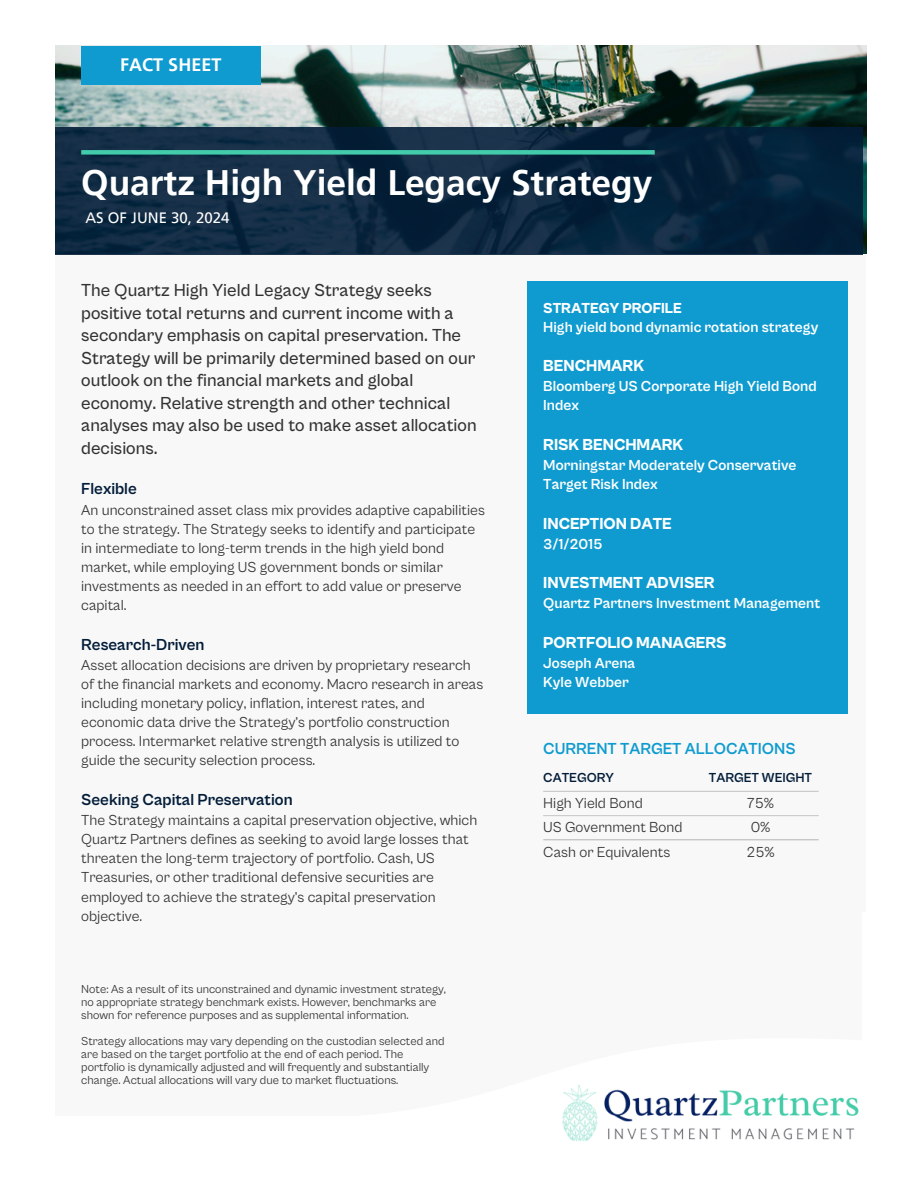
<style>
.page{position:relative;width:918px;height:1188px;background:#fff}
.page>*{position:absolute;margin:0;border:0;box-sizing:border-box;transform-origin:0 0}
.t1{font:700 35.25px "Frutiger LT Pro";color:#fff}
.t2{font:500 18px/22.5px "Cabinet Grotesk";color:#323232}
.t3{font:700 18px "Frutiger LT Pro";color:#fff}
.t4{font:800 16.5px "Cabinet Grotesk";color:#fff}
.t5{font:700 16.5px "Cabinet Grotesk";color:#031d39}
.t6{font:700 16.5px "Cabinet Grotesk";color:#0f9bcf}
.t7{font:15px/19.2px "Cabinet Grotesk";color:#323232}
.t8{font:700 15px/19.2px "Cabinet Grotesk";color:#fff}
.t9{font:15px "Frutiger LT Pro";color:#fff}
.t10{font:800 15px "Cabinet Grotesk";color:#fff}
.t11{font:700 13.5px "Cabinet Grotesk";color:#031d39}
.t12{font:12px/13px "Cabinet Grotesk";color:#323232}
</style>
<div class="page">
<div style="left:55px;top:254px;width:811px;height:875px;background:#f8f8f8"></div>
<div style="left:284px;top:1038px;width:634px;height:150px;background:#fff"></div>
<img style="left:55px;top:46px;width:811px;height:208px">
<svg style="left:55px;top:127px;width:808px;height:127px;background:#0c273f"></svg>
<div style="left:528px;top:281px;width:320px;height:433px;background:#0f9bcf"></div>
<hr style="left:543px;top:791px;width:275px;height:1px;background:#cfcfcf">
<hr style="left:543px;top:815px;width:275px;height:1px;background:#cfcfcf">
<hr style="left:543px;top:839px;width:275px;height:1px;background:#cfcfcf">
<div style="left:81px;top:46px;width:179px;height:39px;background:#0f9bcf"></div>
<div style="left:81px;top:150px;width:574px;height:5px;background:#43ccab"></div>
<img style="left:562px;top:1085px;width:297px;height:57px">
<div style="left:0;top:1117px;width:427px;height:71px;background:#fff"></div>
<div style="left:863px;top:913px;width:55px;height:275px;background:#fff"></div>
<p class="t3" style="left:120px;top:53px;width:103px">FACT SHEET</p>
<p class="t1" style="left:81px;top:161px;width:573px">Quartz High Yield Legacy Strategy</p>
<p class="t9" style="left:85px;top:208px;width:146px">AS OF JUNE 30, 2024</p>
<p class="t2" style="left:81px;top:280px;width:397px">The Quartz High Yield Legacy Strategy seeks positive total returns and current income with a secondary emphasis on capital preservation. The Strategy will be primarily determined based on our outlook on the financial markets and global economy. Relative strength and other technical analyses may also be used to make asset allocation decisions.</p>
<p class="t5" style="left:81px;top:480px;width:57px">Flexible</p>
<p class="t7" style="left:81px;top:501px;width:405px">An unconstrained asset class mix provides adaptive capabilities to the strategy. The Strategy seeks to identify and participate in intermediate to long-term trends in the high yield bond market, while employing US government bonds or similar investments as needed in an effort to add value or preserve capital.</p>
<p class="t5" style="left:81px;top:635px;width:125px">Research-Driven</p>
<p class="t7" style="left:81px;top:656px;width:404px">Asset allocation decisions are driven by proprietary research of the financial markets and economy. Macro research in areas including monetary policy, inflation, interest rates, and economic data drive the Strategy’s portfolio construction process. Intermarket relative strength analysis is utilized to guide the security selection process.</p>
<p class="t5" style="left:81px;top:790px;width:213px">Seeking Capital Preservation</p>
<p class="t7" style="left:81px;top:811px;width:398px">The Strategy maintains a capital preservation objective, which Quartz Partners defines as seeking to avoid large losses that threaten the long-term trajectory of portfolio. Cash, US Treasuries, or other traditional defensive securities are employed to achieve the strategy’s capital preservation objective.</p>
<p class="t12" style="left:81px;top:983px;width:366px">Note: As a result of its unconstrained and dynamic investment strategy, no appropriate strategy benchmark exists. However, benchmarks are shown for reference purposes and as supplemental information.</p>
<p class="t12" style="left:81px;top:1035px;width:365px">Strategy allocations may vary depending on the custodian selected and are based on the target portfolio at the end of each period. The portfolio is dynamically adjusted and will frequently and substantially change. Actual allocations will vary due to market fluctuations.</p>
<p class="t10" style="left:543px;top:300px;width:140px">STRATEGY PROFILE</p>
<p class="t8" style="left:543px;top:318px;width:277px">High yield bond dynamic rotation strategy</p>
<p class="t4" style="left:543px;top:357px;width:102px">BENCHMARK</p>
<p class="t8" style="left:543px;top:377px;width:275px">Bloomberg US Corporate High Yield Bond<br>Index</p>
<p class="t4" style="left:543px;top:435px;width:142px">RISK BENCHMARK</p>
<p class="t8" style="left:543px;top:456px;width:255px">Morningstar Moderately Conservative<br>Target Risk Index</p>
<p class="t4" style="left:543px;top:514px;width:130px">INCEPTION DATE</p>
<p class="t8" style="left:543px;top:535px;width:61px">3/1/2015</p>
<p class="t4" style="left:543px;top:574px;width:173px">INVESTMENT ADVISER</p>
<p class="t8" style="left:543px;top:594px;width:278px">Quartz Partners Investment Management</p>
<p class="t4" style="left:543px;top:633px;width:185px">PORTFOLIO MANAGERS</p>
<p class="t8" style="left:543px;top:654px;width:94px">Joseph Arena<br>Kyle Webber</p>
<p class="t6" style="left:543px;top:740px;width:254px">CURRENT TARGET ALLOCATIONS</p>
<h2 class="t11" style="left:543px;top:770px;width:72px">CATEGORY</h2>
<h1 class="t11" style="left:709px;top:770px;width:105px">TARGET WEIGHT</h1>
<h4 class="t7" style="left:543px;top:794px;width:101px">High Yield Bond</h4>
<h2 class="t7" style="left:747px;top:794px;width:28px">75%</h2>
<p class="t7" style="left:543px;top:818px;width:141px">US Government Bond</p>
<p class="t7" style="left:751px;top:818px;width:21px">0%</p>
<p class="t7" style="left:543px;top:843px;width:129px">Cash or Equivalents</p>
<p class="t7" style="left:746px;top:843px;width:30px">25%</p>
</div>
